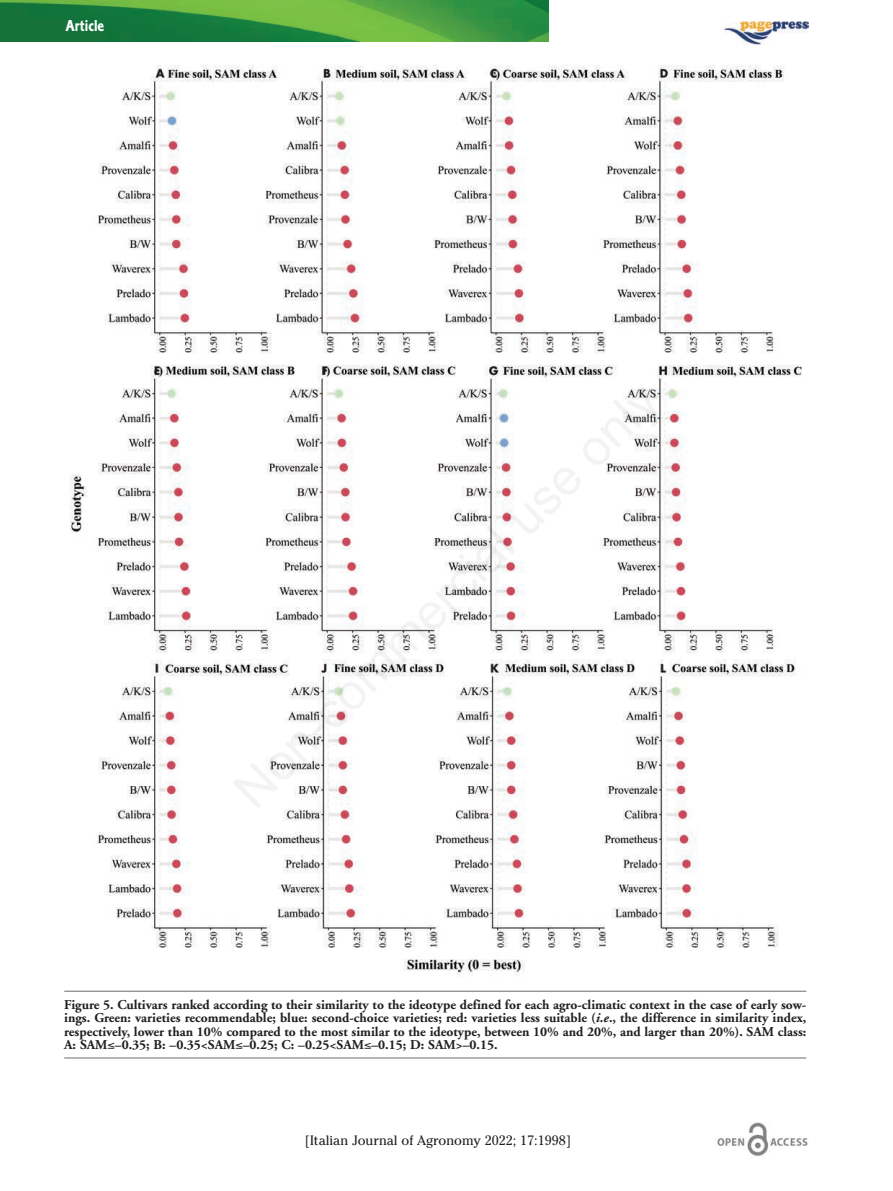
<style>
.page{position:relative;width:893px;height:1191px;background:#fff}
.page>*{position:absolute;margin:0;border:0;box-sizing:border-box;transform-origin:0 0}
.t1{font:16.5px "Corinthian Bold Condensed Plain";color:#fff}
.t2{font:700 13.5px/13.5px "Adobe Garamond";color:#231f20;text-align:justify}
.t3{font:13.5px "Cheltenham";color:#231f20}
.s1{font-style:italic}
</style>
<div class="page">
<img style="left:0;top:0;width:548px;height:41px">
<img style="left:717px;top:1122px;width:91px;height:34px">
<img style="left:724px;top:20px;width:85px;height:24px">
<hr style="left:64px;top:990px;width:742px;height:1px;background:#6c6d70">
<hr style="left:64px;top:1057px;width:742px;height:1px;background:#6c6d70">
<img style="left:70px;top:65px;width:732px;height:911px">
<p class="t1" style="left:65px;top:20px;width:40px">Article</p>
<p class="t2" style="left:64px;top:998px;width:744px">Figure 5. Cultivars ranked according to their similarity to the ideotype defined for each agro-climatic context in the case of early sow&shy;ings. Green: varieties recommendable; blue: second-choice varieties; red: varieties less suitable (<span class="s1">i.e</span>., the difference in similarity index, respectively, lower than 10% compared to the most similar to the ideotype, between 10% and 20%, and larger than 20%). SAM class:<br>A: SAM≤–0.35; B: –0.35&lt;SAM≤–0.25; C: –0.25&lt;SAM≤–0.15; D: SAM&gt;–0.15.</p>
<p class="t3" style="left:305px;top:1132px;width:268px">[Italian Journal of Agronomy 2022; 17:1998]</p>
</div>
